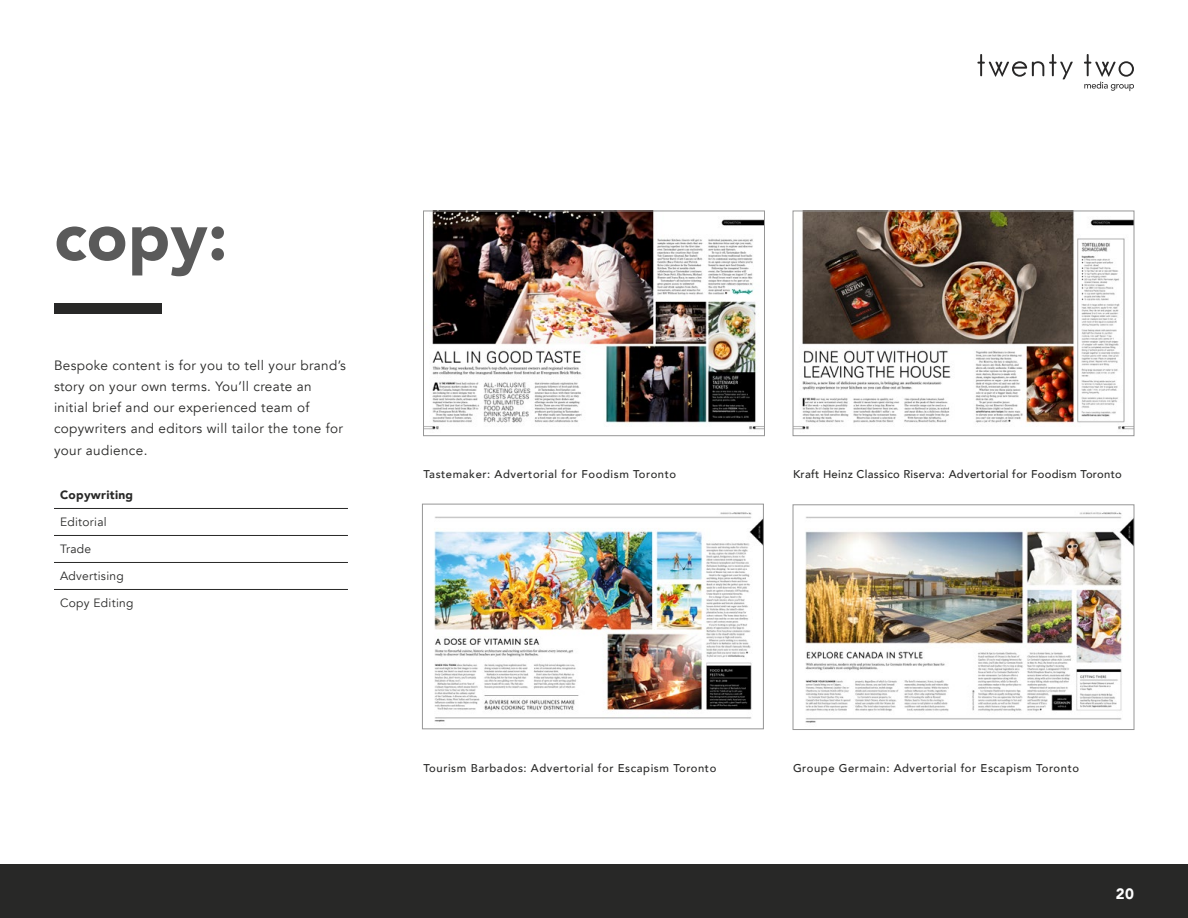
<style>
.page{position:relative;width:1188px;height:918px;background:#fff}
.page>*{position:absolute;margin:0;border:0;box-sizing:border-box;transform-origin:0 0}
.t1{font:900 67.5px "Avenir";color:#5a5a5a}
.t2{font:900 15px "Avenir";color:#fff}
.t3{font:13.5px/21px "Avenir";letter-spacing:.025em;color:#282827}
.t4{font:12px "Avenir";letter-spacing:.025em;color:#282827}
.t5{font:900 12px "Avenir";letter-spacing:.025em;color:#282827}
.t6{font:500 11.25px "Avenir";letter-spacing:.05em;color:#282827}
.t7{font:500 11.25px "Avenir";letter-spacing:.025em;color:#282827}
</style>
<div class="page">
<div style="left:0;top:864px;width:1188px;height:54px;background:#282827"></div>
<img style="left:434px;top:512px;width:328px;height:210px">
<div style="left:422px;top:504px;width:342px;height:225px;border:1px solid #969696"></div>
<img style="left:795px;top:213px;width:337px;height:217px">
<div style="left:793px;top:211px;width:341px;height:225px;border:1px solid #969696"></div>
<img style="left:805px;top:512px;width:327px;height:211px">
<div style="left:793px;top:505px;width:341px;height:225px;border:1px solid #969696"></div>
<div style="left:54px;top:303px;width:108px;height:11px;background:#282827"></div>
<hr style="left:54px;top:508px;width:225px;height:1px;background:#282827">
<hr style="left:279px;top:508px;width:69px;height:1px;background:#282827">
<hr style="left:54px;top:535px;width:225px;height:1px;background:#282827">
<hr style="left:279px;top:535px;width:69px;height:1px;background:#282827">
<hr style="left:54px;top:562px;width:225px;height:1px;background:#282827">
<hr style="left:279px;top:562px;width:69px;height:1px;background:#282827">
<hr style="left:54px;top:589px;width:225px;height:1px;background:#282827">
<hr style="left:279px;top:589px;width:69px;height:1px;background:#282827">
<img style="left:425px;top:213px;width:338px;height:217px">
<div style="left:423px;top:211px;width:342px;height:225px;border:1px solid #969696"></div>
<svg style="left:977px;top:54px;width:96px;height:25px"></svg>
<svg style="left:1084px;top:54px;width:50px;height:37px"></svg>
<h1 class="t1" style="left:54px;top:179px;width:175px">copy:</h1>
<p class="t3" style="left:54px;top:356px;width:293px">Bespoke content is for you to tell your brand’s story on your own terms. You’ll create an initial brief and our experienced team of copywriters and editors will tailor the tone for your audience.</p>
<p class="t5" style="left:60px;top:485px;width:75px">Copywriting</p>
<p class="t4" style="left:60px;top:515px;width:48px">Editorial</p>
<p class="t4" style="left:60px;top:542px;width:33px">Trade</p>
<p class="t4" style="left:60px;top:569px;width:65px">Advertising</p>
<p class="t4" style="left:60px;top:596px;width:75px">Copy Editing</p>
<p class="t6" style="left:424px;top:464px;width:254px">Tastemaker: Advertorial for Foodism Toronto</p>
<p class="t7" style="left:793px;top:464px;width:330px">Kraft Heinz Classico Riserva: Advertorial for Foodism Toronto</p>
<p class="t6" style="left:424px;top:758px;width:294px">Tourism Barbados: Advertorial for Escapism Toronto</p>
<p class="t6" style="left:793px;top:758px;width:288px">Groupe Germain: Advertorial for Escapism Toronto</p>
<p class="t2" style="left:1116px;top:880px;width:20px">20</p>
</div>
